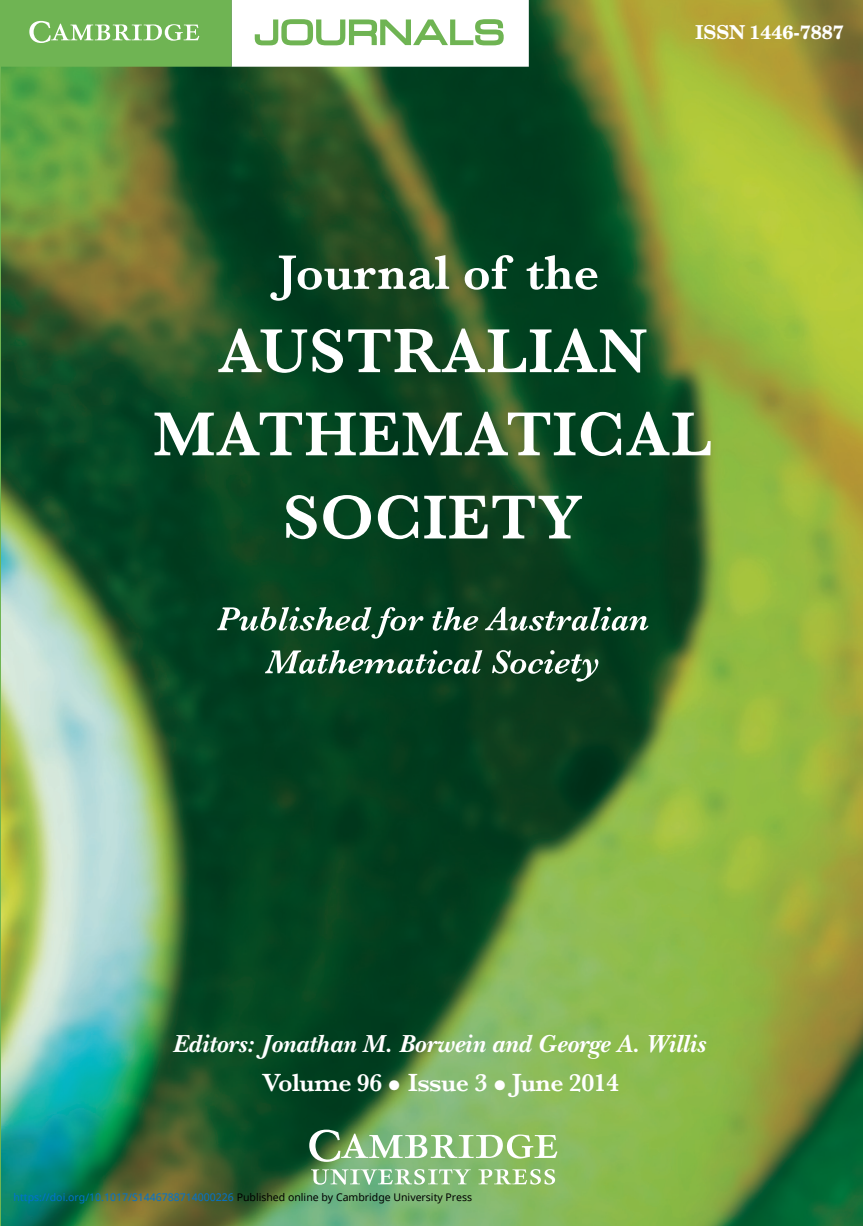
<style>
.page{position:relative;width:863px;height:1226px;background:#fff}
.page>*{position:absolute;margin:0;border:0;box-sizing:border-box;transform-origin:0 0}
.t1{font:600 25.9px "Baskerville MT Std";letter-spacing:-.02em;color:#fff}
.t2{font:italic 700 25.72px "New Baskerville";color:#fff}
.t3{font:700 19.25px "Century Sch L";color:#fff}
.t4{font:10.5px "Noto Sans";color:#0172cf}
.s1{font-family:"BLSY";font-weight:400}
.s2{color:#000}
</style>
<div class="page">
<hr style="left:0;top:1073px;width:1px;height:153px;background:#6fb453">
<img style="left:1px;top:0;width:862px;height:1226px">
<svg style="left:218px;top:328px;width:428px;height:45px"></svg>
<svg style="left:154px;top:412px;width:556px;height:44px"></svg>
<svg style="left:286px;top:495px;width:31px;height:44px"></svg>
<svg style="left:323px;top:495px;width:48px;height:44px"></svg>
<svg style="left:378px;top:495px;width:40px;height:44px"></svg>
<svg style="left:424px;top:496px;width:158px;height:42px"></svg>
<svg style="left:217px;top:607px;width:206px;height:31px"></svg>
<svg style="left:432px;top:607px;width:46px;height:24px"></svg>
<svg style="left:485px;top:607px;width:163px;height:24px"></svg>
<svg style="left:265px;top:650px;width:217px;height:24px"></svg>
<svg style="left:492px;top:650px;width:106px;height:31px"></svg>
<svg style="left:309px;top:1129px;width:248px;height:33px"></svg>
<svg style="left:311px;top:1169px;width:160px;height:16px"></svg>
<svg style="left:478px;top:1169px;width:77px;height:15px"></svg>
<div style="left:231px;top:0;width:298px;height:67px;background:#fff"></div>
<div style="left:1px;top:0;width:230px;height:67px;background:#6fb453"></div>
<svg style="left:270px;top:255px;width:179px;height:46px"></svg>
<svg style="left:464px;top:255px;width:49px;height:35px"></svg>
<svg style="left:526px;top:255px;width:71px;height:35px"></svg>
<svg style="left:255px;top:19px;width:248px;height:26px"></svg>
<svg style="left:29px;top:21px;width:170px;height:22px"></svg>
<h3 class="t3" style="left:695px;top:20px;width:150px">ISSN 1446-7887</h3>
<h2 class="t2" style="left:172px;top:1029px;width:534px">Editors: Jonathan M. Borwein and George A. Willis</h2>
<h1 class="t1" style="left:262px;top:1068px;width:358px">Volume 96 <span class="s1">•</span> Issue 3 <span class="s1">•</span> June 2014</h1>
<p class="t4" style="left:14px;top:1189px;width:460px">https://doi.org/10.1017/S1446788714000226 <span class="s2">Published online by Cambridge University Press</span></p>
</div>
